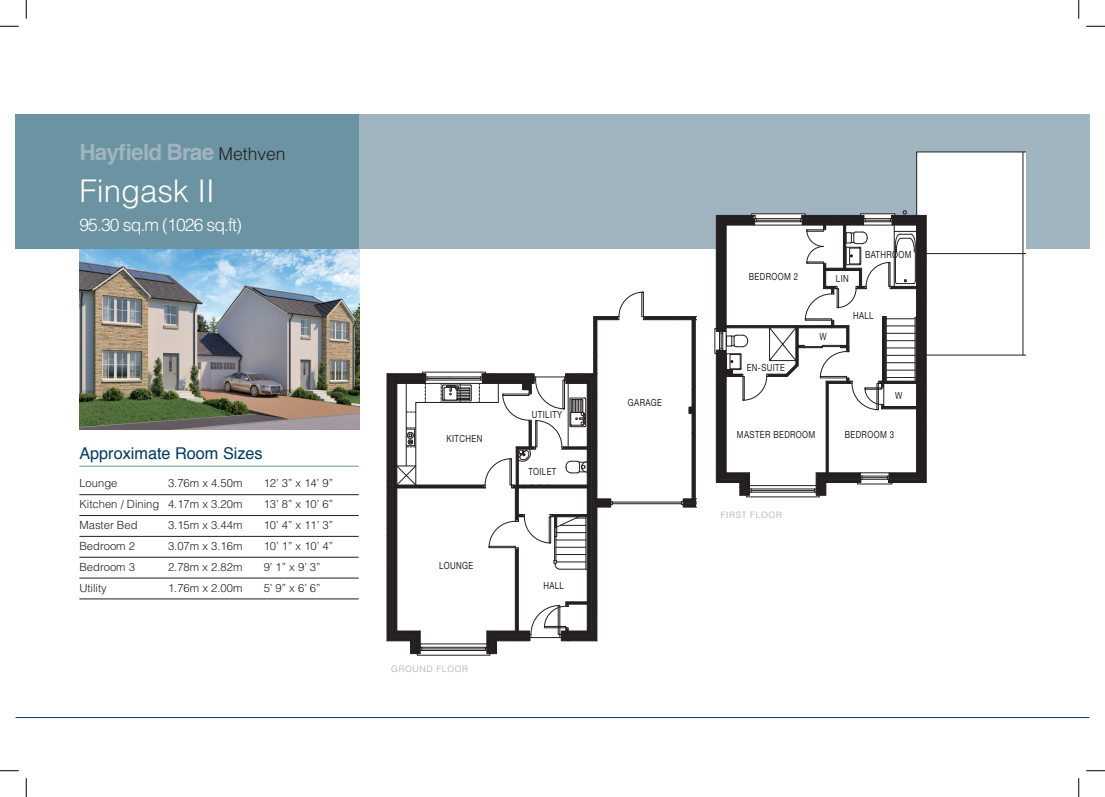
<style>
.page{position:relative;width:1105px;height:797px;background:#fff}
.page>*{position:absolute;margin:0;border:0;box-sizing:border-box;transform-origin:0 0}
.t1{font:300 31.25px "Helvetica";color:#fff}
.t2{font:700 22.5px "Helvetica";letter-spacing:-.035em;color:#a0b5bf}
.t3{font:300 17.5px "Helvetica";letter-spacing:-.05em;color:#fff}
.t4{font:16.25px "Helvetica";color:#003965}
.t5{font:300 11.25px "Helvetica";color:#231f20}
.t6{font:9.75px "Helvetica Neue";letter-spacing:.05em;color:#231f20;scale:.8 1}
.Room_sizes{font:300 8.75px "Helvetica";letter-spacing:.07em;color:#a8a9ad}
.s1{font-weight:300;font-size:17.5px;color:#231f20}
</style>
<div class="page">
<img style="left:79px;top:248px;width:280px;height:181px">
<div style="left:359px;top:114px;width:730px;height:134px;background:#a0b5bf"></div>
<div style="left:16px;top:114px;width:343px;height:134px;background:#6b93a1"></div>
<hr style="left:16px;top:717px;width:1073px;height:1px;background:#003965">
<hr style="left:79px;top:466px;width:280px;height:1px;background:#6b93a1">
<hr style="left:79px;top:494px;width:280px;height:1px;background:#231f20">
<hr style="left:79px;top:515px;width:280px;height:1px;background:#231f20">
<hr style="left:79px;top:536px;width:280px;height:1px;background:#231f20">
<hr style="left:79px;top:557px;width:280px;height:1px;background:#231f20">
<hr style="left:79px;top:578px;width:280px;height:1px;background:#231f20">
<hr style="left:79px;top:598px;width:280px;height:1px;background:#231f20">
<svg style="left:715px;top:151px;width:311px;height:345px"></svg>
<hr style="left:1022px;top:152px;width:1px;height:203px;background:#231f20">
<svg style="left:386px;top:291px;width:310px;height:363px"></svg>
<svg style="left:0;top:25px;width:19px;height:2px"></svg>
<svg style="left:1086px;top:25px;width:19px;height:2px"></svg>
<svg style="left:0;top:770px;width:19px;height:1px"></svg>
<svg style="left:1086px;top:770px;width:19px;height:1px"></svg>
<svg style="left:25px;top:0;width:2px;height:19px"></svg>
<svg style="left:25px;top:778px;width:2px;height:19px"></svg>
<svg style="left:1078px;top:0;width:1px;height:19px"></svg>
<svg style="left:1078px;top:778px;width:1px;height:19px"></svg>
<p class="t2" style="left:79px;top:134px;width:208px">Hayfield Brae <span class="s1">Methven</span></p>
<p class="t1" style="left:79px;top:171px;width:137px">Fingask II</p>
<p class="t3" style="left:79px;top:213px;width:164px">95.30 sq.m (1026 sq.ft)</p>
<p class="t4" style="left:79px;top:441px;width:185px">Approximate Room Sizes</p>
<p class="t5" style="left:79px;top:476px;width:40px">Lounge</p>
<p class="t5" style="left:168px;top:476px;width:76px">3.76m x 4.50m</p>
<p class="t5" style="left:264px;top:476px;width:71px">12’ 3” x 14’ 9”</p>
<p class="t5" style="left:79px;top:497px;width:164px">Kitchen / Dining 4.17m x 3.20m</p>
<p class="t5" style="left:264px;top:497px;width:71px">13’ 8” x 10’ 6”</p>
<p class="t5" style="left:79px;top:518px;width:60px">Master Bed</p>
<p class="t5" style="left:168px;top:518px;width:76px">3.15m x 3.44m</p>
<p class="t5" style="left:264px;top:518px;width:71px">10’ 4” x 11’ 3”</p>
<p class="t5" style="left:79px;top:539px;width:57px">Bedroom 2</p>
<p class="t5" style="left:168px;top:539px;width:76px">3.07m x 3.16m</p>
<p class="t5" style="left:264px;top:539px;width:71px">10’ 1” x 10’ 4”</p>
<p class="t5" style="left:79px;top:559px;width:57px">Bedroom 3</p>
<p class="t5" style="left:168px;top:559px;width:76px">2.78m x 2.82m</p>
<p class="t5" style="left:264px;top:559px;width:58px">9’ 1” x 9’ 3”</p>
<p class="t5" style="left:79px;top:580px;width:29px">Utility</p>
<p class="t5" style="left:168px;top:580px;width:76px">1.76m x 2.00m</p>
<p class="t5" style="left:264px;top:580px;width:58px">5’ 9” x 6’ 6”</p>
<p class="t6" style="left:446px;top:431px;width:46px">KITCHEN</p>
<p class="t6" style="left:439px;top:558px;width:44px">LOUNGE</p>
<p class="Room_sizes" style="left:391px;top:663px;width:78px">GROUND FLOOR</p>
<p class="t6" style="left:532px;top:407px;width:40px">UTILITY</p>
<p class="t6" style="left:528px;top:464px;width:37px">TOILET</p>
<p class="t6" style="left:543px;top:578px;width:27px">HALL</p>
<p class="t6" style="left:628px;top:396px;width:44px">GARAGE</p>
<p class="t6" style="left:749px;top:269px;width:63px">BEDROOM 2</p>
<p class="t6" style="left:747px;top:361px;width:49px">EN-SUITE</p>
<p class="t6" style="left:836px;top:272px;width:18px">LIN</p>
<p class="t6" style="left:865px;top:247px;width:60px">BATHROOM</p>
<p class="t6" style="left:819px;top:329px;width:11px">W</p>
<p class="t6" style="left:853px;top:309px;width:27px">HALL</p>
<p class="t6" style="left:895px;top:389px;width:11px">W</p>
<p class="t6" style="left:737px;top:428px;width:100px">MASTER BEDROOM</p>
<p class="t6" style="left:845px;top:428px;width:63px">BEDROOM 3</p>
<p class="Room_sizes" style="left:721px;top:509px;width:63px">FIRST FLOOR</p>
</div>
